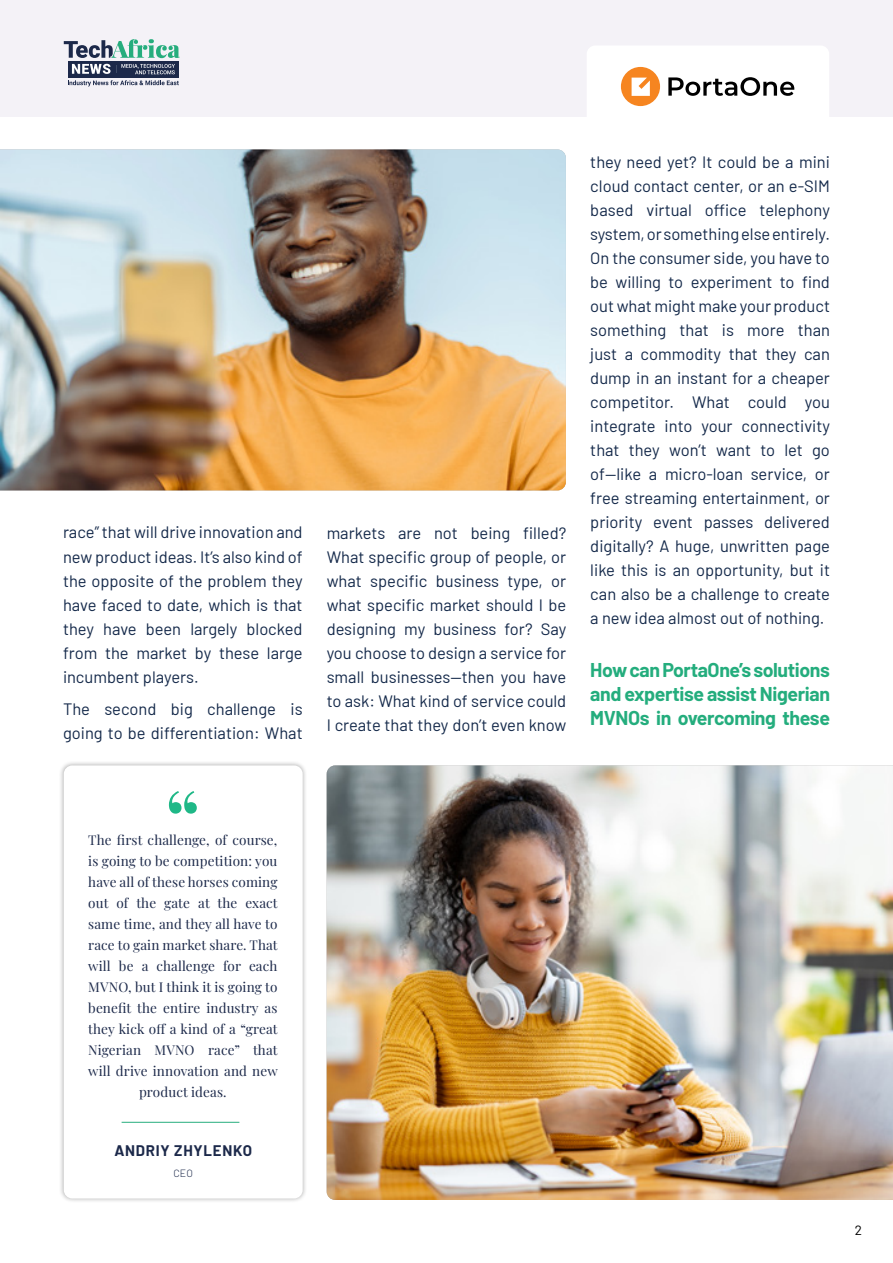
<style>
.page{position:relative;width:893px;height:1263px;background:#fff}
.page>*{position:absolute;margin:0;border:0;box-sizing:border-box;transform-origin:0 0}
.t1{font:700 19.5px/24px "Barlow";letter-spacing:-.02em;color:#24ad7d;text-align:justify}
.t2{font:16.5px/24px "Barlow";color:#14294a;text-align:justify}
.t3{font:700 15px "Barlow";letter-spacing:.05em;color:#1c294a}
.t4{font:13.5px/21px "Playfair Display";letter-spacing:.01em;color:#1c294a;text-align:center}
.t5{font:13.5px "Barlow";color:#000}
.t6{font:300 10.5px "Barlow";color:#1c294a}
</style>
<div class="page">
<div style="left:0;top:0;width:893px;height:117px;background:#f4f2f7"></div>
<div style="left:587px;top:45px;width:242px;height:101px;background:#fff;border-radius:9px"></div>
<div style="left:68px;top:61px;width:111px;height:16px;background:#1c294a"></div>
<svg style="left:64px;top:39px;width:116px;height:19px"></svg>
<svg style="left:68px;top:80px;width:111px;height:6px"></svg>
<svg style="left:72px;top:64px;width:103px;height:10px"></svg>
<div style="left:621px;top:67px;width:39px;height:39px;background:#f68520;border-radius:50%"></div>
<svg style="left:632px;top:78px;width:18px;height:18px"></svg>
<svg style="left:668px;top:77px;width:126px;height:19px"></svg>
<img style="left:0;top:149px;width:566px;height:341px">
<img style="left:327px;top:765px;width:566px;height:435px">
<div style="left:59px;top:761px;width:248px;height:442px;background:#000;opacity:.3"></div>
<div style="left:64px;top:765px;width:239px;height:433px;background:#fff;border-radius:9px"></div>
<svg style="left:169px;top:791px;width:28px;height:23px"></svg>
<hr style="left:122px;top:1122px;width:117px;height:1px;background:#26ad7d">
<p class="t2" style="left:63px;top:519px;width:241px">race” that will drive innovation and new product ideas. It’s also kind of the opposite of the problem they have faced to date, which is that they have been largely blocked from the market by these large incumbent players.</p>
<p class="t2" style="left:63px;top:696px;width:241px">The second big challenge is going to be differentiation: What</p>
<p class="t2" style="left:327px;top:519px;width:241px">markets are not being filled?<br>What specific group of people, or what specific business type, or what specific market should I be designing my business for? Say you choose to design a service for small businesses—then you have to ask: What kind of service could I create that they don’t even know</p>
<p class="t2" style="left:590px;top:148px;width:241px">they need yet? It could be a mini cloud contact center, or an e-SIM based virtual office telephony system, or something else entirely.<br>On the consumer side, you have to be willing to experiment to find out what might make your product something that is more than just a commodity that they can dump in an instant for a cheaper competitor. What could you integrate into your connectivity that they won’t want to let go of—like a micro-loan service, or free streaming entertainment, or priority event passes delivered digitally? A huge, unwritten page like this is an opportunity, but it can also be a challenge to create a new idea almost out of nothing.</p>
<p class="t1" style="left:590px;top:657px;width:241px">How can PortaOne’s solutions and expertise assist Nigerian MVNOs in overcoming these</p>
<p class="t4" style="left:88px;top:828px;width:191px">The first challenge, of course, is going to be competition: you have all of these horses coming out of the gate at the exact same time, and they all have to race to gain market share. That will be a challenge for each<br>MVNO, but I think it is going to benefit the entire industry as they kick off a kind of a “great<br>Nigerian MVNO race” that will drive innovation and new product ideas.</p>
<p class="t3" style="left:114px;top:1139px;width:139px">ANDRIY ZHYLENKO</p>
<p class="t6" style="left:174px;top:1165px;width:21px">CEO</p>
<p class="t5" style="left:855px;top:1220px;width:9px">2</p>
</div>
